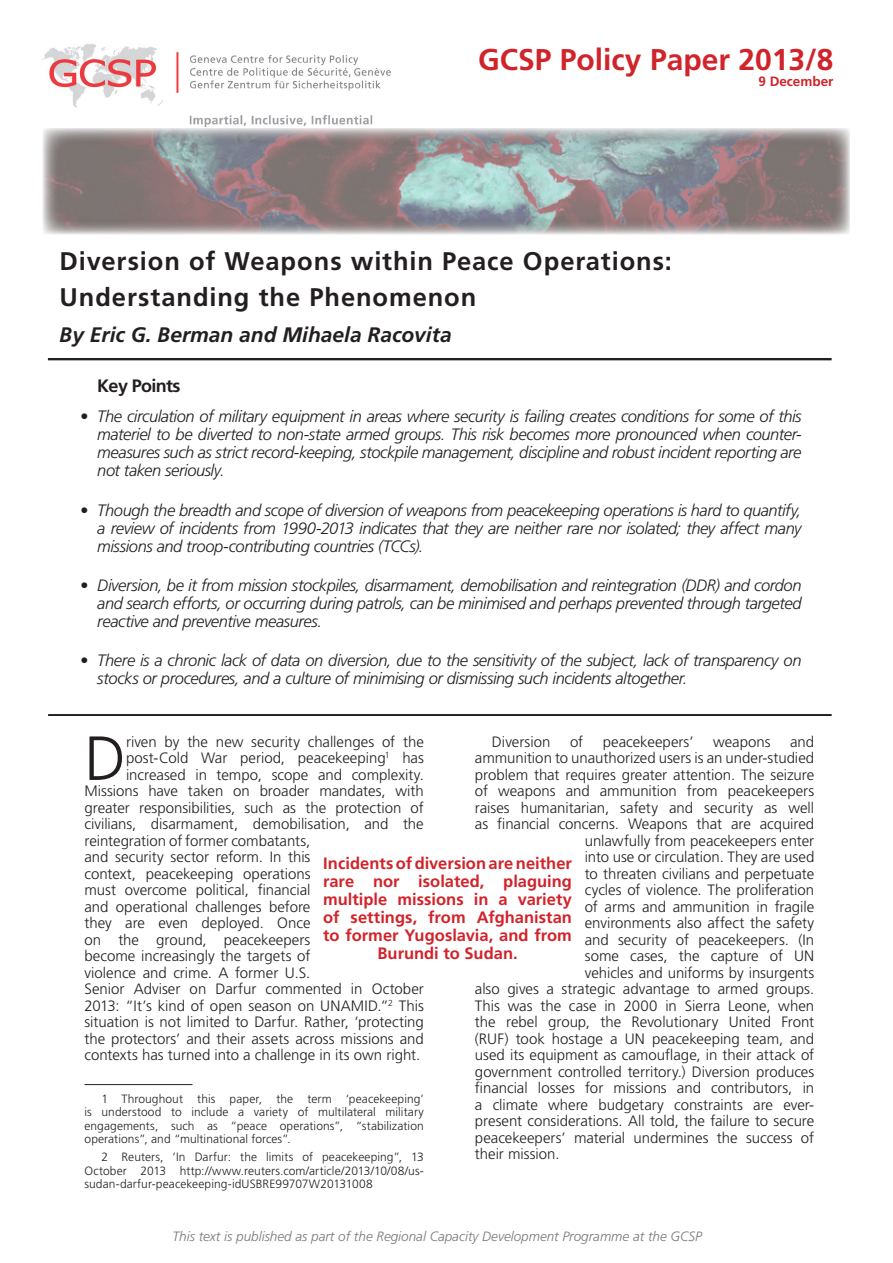
<style>
.page{position:relative;width:893px;height:1263px;background:#fff}
.page>*{position:absolute;margin:0;border:0;box-sizing:border-box;transform-origin:0 0}
.Text{font:300 62.25px "Frutiger LT Std";color:#231f20}
.t1{font:700 30px "Frutiger LT Std";color:#d1232a}
.t2{font:700 25.5px "Frutiger LT Std";letter-spacing:.035em;color:#231f20}
.t3{font:italic 700 21px "Frutiger LT Std";color:#231f20}
.t4{font:700 18px "Frutiger LT Std";letter-spacing:-.035em;color:#231f20}
.t5{font:italic 300 16.5px/18px "Frutiger LT Std";letter-spacing:-.025em;color:#231f20;text-align:justify}
.t6{font:700 16.5px/18px "Frutiger LT Std";color:#d1232a;text-align:center}
.Text-2{font:300 15px "Frutiger LT Std";color:#231f20}
.t7{font:italic 300 13.5px "Frutiger LT Std";color:#76787b}
.t8{font:700 13.5px "Frutiger LT Std";color:#d1232a}
.Paragraph_Style_1{font:300 12px/13.5px "Frutiger LT Std";letter-spacing:.005em;color:#231f20;text-align:justify}
</style>
<div class="page">
<div style="left:41px;top:127px;width:810px;height:108px;background:#231f20;opacity:.5"></div>
<img style="left:42px;top:44px;width:351px;height:84px">
<div style="left:48px;top:358px;width:783px;height:2px;border:1px solid #231f20"></div>
<div style="left:48px;top:714px;width:784px;height:2px;border:1px solid #231f20"></div>
<hr style="left:85px;top:1084px;width:108px;height:1px;background:#231f20">
<p class="t1" style="left:478px;top:42px;width:357px">GCSP Policy Paper 2013/8</p>
<p class="t8" style="left:758px;top:74px;width:77px">9 December</p>
<p class="t2" style="left:60px;top:246px;width:614px">Diversion of Weapons within Peace Operations:</p>
<p class="t2" style="left:60px;top:282px;width:418px">Understanding the Phenomenon</p>
<p class="t3" style="left:60px;top:322px;width:394px">By Eric G. Berman and Mihaela Racovita</p>
<p class="t4" style="left:97px;top:375px;width:85px">Key Points</p>
<p class="t5" style="left:97px;top:408px;width:706px;text-indent:-17px">• The circulation of military equipment in areas where security is failing creates conditions for some of this materiel to be diverted to non-state armed groups. This risk becomes more pronounced when counter&shy;measures such as strict record-keeping, stockpile management, discipline and robust incident reporting are not taken seriously.</p>
<p class="t5" style="left:97px;top:501px;width:706px;text-indent:-17px">• Though the breadth and scope of diversion of weapons from peacekeeping operations is hard to quantify, a review of incidents from 1990-2013 indicates that they are neither rare nor isolated; they affect many missions and troop-contributing countries (TCCs).</p>
<p class="t5" style="left:97px;top:576px;width:706px;text-indent:-17px">• Diversion, be it from mission stockpiles, disarmament, demobilisation and reintegration (DDR) and cordon and search efforts, or occurring during patrols, can be minimised and perhaps prevented through targeted reactive and preventive measures.</p>
<p class="t5" style="left:97px;top:652px;width:706px;text-indent:-17px">• There is a chronic lack of data on diversion, due to the sensitivity of the subject, lack of transparency on stocks or procedures, and a culture of minimising or dismissing such incidents altogether.</p>
<p class="Text" style="left:85px;top:723px;width:43px">D</p>
<p class="Text-2" style="left:126px;top:733px;width:299px">riven by the new security challenges of the</p>
<p class="Text-2" style="left:492px;top:733px;width:60px">Diversion</p>
<p class="Text-2" style="left:570px;top:733px;width:15px">of</p>
<p class="Text-2" style="left:603px;top:733px;width:92px">peacekeepers’</p>
<p class="Text-2" style="left:713px;top:733px;width:59px">weapons</p>
<p class="Text-2" style="left:790px;top:733px;width:26px">and</p>
<p class="Text-2" style="left:475px;top:750px;width:341px">ammunition to unauthorized users is an under-studied</p>
<p class="Text-2" style="left:475px;top:766px;width:341px">problem that requires greater attention. The seizure</p>
<p class="Text-2" style="left:475px;top:783px;width:341px">of weapons and ammunition from peacekeepers</p>
<p class="Text-2" style="left:475px;top:799px;width:341px">raises humanitarian, safety and security as well</p>
<p class="Text-2" style="left:475px;top:816px;width:341px">as financial concerns. Weapons that are acquired</p>
<p class="Text-2" style="left:585px;top:832px;width:231px">unlawfully from peacekeepers enter</p>
<p class="Text-2" style="left:585px;top:849px;width:231px">into use or circulation. They are used</p>
<p class="Text-2" style="left:585px;top:865px;width:231px">to threaten civilians and perpetuate</p>
<p class="Text-2" style="left:585px;top:882px;width:231px">cycles of violence. The proliferation</p>
<p class="Text-2" style="left:585px;top:898px;width:231px">of arms and ammunition in fragile</p>
<p class="Text-2" style="left:585px;top:915px;width:231px">environments also affect the safety</p>
<p class="Text-2" style="left:585px;top:931px;width:231px">and security of peacekeepers. (In</p>
<p class="Text-2" style="left:585px;top:948px;width:231px">some cases, the capture of UN</p>
<p class="Text-2" style="left:585px;top:964px;width:231px">vehicles and uniforms by insurgents</p>
<p class="Text-2" style="left:475px;top:981px;width:341px">also gives a strategic advantage to armed groups.</p>
<p class="Text-2" style="left:475px;top:997px;width:341px">This was the case in 2000 in Sierra Leone, when</p>
<p class="Text-2" style="left:475px;top:1014px;width:341px">the rebel group, the Revolutionary United Front</p>
<p class="Text-2" style="left:475px;top:1030px;width:341px">(RUF) took hostage a UN peacekeeping team, and</p>
<p class="Text-2" style="left:475px;top:1047px;width:341px">used its equipment as camouflage, in their attack of</p>
<p class="Text-2" style="left:475px;top:1063px;width:341px">government controlled territory.) Diversion produces</p>
<p class="Text-2" style="left:475px;top:1080px;width:341px">financial losses for missions and contributors, in</p>
<p class="Text-2" style="left:475px;top:1096px;width:341px">a climate where budgetary constraints are ever-</p>
<p class="Text-2" style="left:475px;top:1113px;width:341px">present considerations. All told, the failure to secure</p>
<p class="Text-2" style="left:475px;top:1129px;width:341px">peacekeepers’ material undermines the success of</p>
<p class="Text-2" style="left:475px;top:1146px;width:86px">their mission.</p>
<p class="Text-2" style="left:126px;top:750px;width:299px">post-Cold War period, peacekeeping<sup>1</sup> has</p>
<p class="Text-2" style="left:126px;top:766px;width:299px">increased in tempo, scope and complexity.</p>
<p class="Text-2" style="left:85px;top:783px;width:341px">Missions have taken on broader mandates, with</p>
<p class="Text-2" style="left:85px;top:799px;width:341px">greater responsibilities, such as the protection of</p>
<p class="Text-2" style="left:85px;top:816px;width:341px">civilians, disarmament, demobilisation, and the</p>
<p class="Text-2" style="left:85px;top:832px;width:227px">reintegration of former combatants,</p>
<p class="Text-2" style="left:85px;top:849px;width:227px">and security sector reform. In this</p>
<p class="Text-2" style="left:85px;top:865px;width:227px">context, peacekeeping operations</p>
<p class="Text-2" style="left:85px;top:882px;width:227px">must overcome political, financial</p>
<p class="Text-2" style="left:85px;top:898px;width:227px">and operational challenges before</p>
<p class="Text-2" style="left:85px;top:915px;width:227px">they are even deployed. Once</p>
<p class="Text-2" style="left:85px;top:931px;width:227px">on the ground, peacekeepers</p>
<p class="Text-2" style="left:85px;top:948px;width:227px">become increasingly the targets of</p>
<p class="Text-2" style="left:85px;top:964px;width:227px">violence and crime. A former U.S.</p>
<p class="Text-2" style="left:85px;top:981px;width:341px">Senior Adviser on Darfur commented in October</p>
<p class="Text-2" style="left:85px;top:997px;width:341px">2013: “It’s kind of open season on UNAMID.”<sup>2</sup> This</p>
<p class="Text-2" style="left:85px;top:1014px;width:341px">situation is not limited to Darfur. Rather, ‘protecting</p>
<p class="Text-2" style="left:85px;top:1030px;width:341px">the protectors’ and their assets across missions and</p>
<p class="Text-2" style="left:85px;top:1047px;width:337px">contexts has turned into a challenge in its own right.</p>
<p class="Paragraph_Style_1" style="left:85px;top:1092px;width:341px;text-indent:17px">1 Throughout this paper, the term ‘peacekeeping’ is understood to include a variety of multilateral military engagements, such as “peace operations”, “stabilization operations”, and “multinational forces”.</p>
<p class="Paragraph_Style_1" style="left:85px;top:1150px;width:341px;text-indent:17px">2 Reuters, ‘In Darfur: the limits of peacekeeping”, 13<br>October 2013 http://www.reuters.com/article/2013/10/08/us&shy;sudan-darfur-peacekeeping-idUSBRE99707W20131008</p>
<p class="t6" style="left:323px;top:854px;width:250px">Incidents of diversion are neither rare nor isolated, plaguing multiple missions in a variety of settings, from Afghanistan to former Yugoslavia, and from<br>Burundi to Sudan.</p>
<p class="t7" style="left:172px;top:1229px;width:531px">This text is published as part of the Regional Capacity Development Programme at the GCSP</p>
</div>
